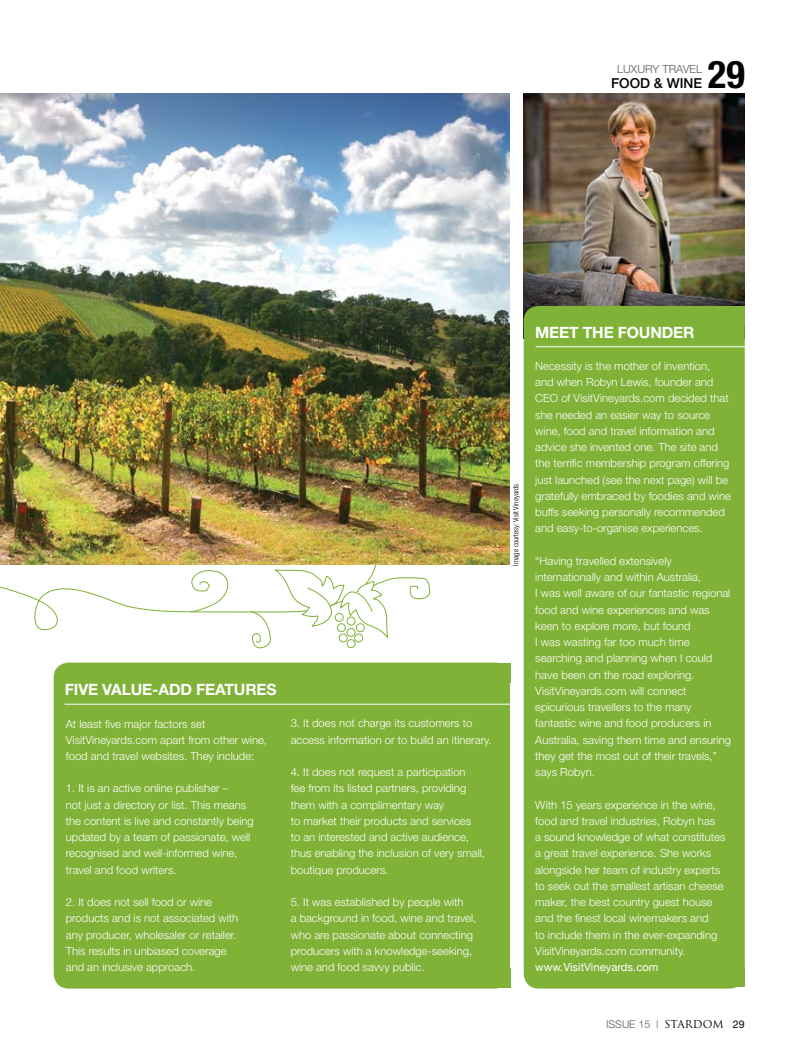
<style>
.page{position:relative;width:798px;height:1063px;background:#fff}
.page>*{position:absolute;margin:0;border:0;box-sizing:border-box;transform-origin:0 0}
.t1{font:700 condensed 38.38px "Helvetica Neue";color:#000}
.t2{font:700 15.62px "Helvetica Neue";letter-spacing:-.01em;color:#fff}
.t3{font:500 13.75px "Helvetica Neue";color:#000}
.t4{font:300 11.25px/16.2px "Helvetica Neue";color:#fff}
.t5{font:11.25px "Helvetica Neue";color:#fff}
.t6{font:300 11.25px "Helvetica Neue";color:#58595b}
.t7{font:300 10.62px "Helvetica Neue";color:#58595b}
.t8{font:300 condensed 7.5px "Helvetica Neue";color:#000}
.s1{font-family:"Trajan";font-weight:400;color:#000}
.s2{font-weight:400;color:#000}
</style>
<div class="page">
<img style="left:523px;top:93px;width:221px;height:224px">
<img style="left:0;top:93px;width:509px;height:472px">
<div style="left:54px;top:663px;width:456px;height:326px;background:#7fb237;border-radius:15px"></div>
<div style="left:484px;top:663px;width:26px;height:19px;background:#7fb237"></div>
<hr style="left:64px;top:704px;width:452px;height:1px;background:#fff">
<div style="left:484px;top:968px;width:26px;height:20px;background:#7fb237"></div>
<div style="left:523px;top:306px;width:221px;height:683px;background:#7fb237;border-radius:15px"></div>
<div style="left:718px;top:306px;width:26px;height:20px;background:#7fb237"></div>
<div style="left:718px;top:967px;width:26px;height:20px;background:#7fb237"></div>
<hr style="left:535px;top:346px;width:219px;height:1px;background:#fff">
<svg style="left:253px;top:537px;width:177px;height:112px"></svg>
<img style="left:0;top:484px;width:308px;height:159px">
<h1 class="t1" style="left:707px;top:51px;width:38px">29</h1>
<p class="t6" style="left:617px;top:62px;width:86px">LUXURY TRAVEL</p>
<p class="t3" style="left:611px;top:75px;width:92px">FOOD &amp; WINE</p>
<h2 class="t2" style="left:65px;top:680px;width:151px">FIVE VALUE-ADD FEAT</h2>
<h2 class="t2" style="left:234px;top:680px;width:44px">URES</h2>
<p class="t4" style="left:66px;top:715px;width:203px">At least five major factors set<br>VisitVineyards.com apart from other wine, food and travel websites. They include:</p>
<p class="t4" style="left:66px;top:780px;width:189px">1. It is an active online publisher –<br>not just a directory or list. This means the content is live and constantly being updated by a team of passionate, well recognised and well-informed wine, travel and food writers.</p>
<p class="t4" style="left:66px;top:894px;width:174px">2. It does not sell food or wine products and is not associated with any producer, wholesaler or retailer.<br>This results in unbiased coverage and an inclusive approach.</p>
<p class="t4" style="left:290px;top:715px;width:202px">3. It does not charge its customers to access information or to build an itinerary.</p>
<p class="t4" style="left:290px;top:764px;width:196px">4. It does not request a participation<br>fee from its listed partners, providing them with a complimentary way<br>to market their products and services<br>to an interested and active audience, thus enabling the inclusion of very small, boutique producers.</p>
<p class="t4" style="left:290px;top:894px;width:187px">5. It was established by people with<br>a background in food, wine and travel, who are passionate about connecting producers with a knowledge-seeking, wine and food savvy public.</p>
<p class="t8" style="left:511px;top:566px;width:83px;rotate:-90deg">Image courtesy: Visit Vineyards</p>
<h2 class="t2" style="left:535px;top:322px;width:25px">MEET</h2>
<h2 class="t2" style="left:582px;top:322px;width:102px">THE FOUNDER</h2>
<p class="t4" style="left:535px;top:358px;width:197px">Necessity is the mother of invention, and when Robyn Lewis, founder and CEO of VisitVineyards.com decided that she needed an easier way to source wine, food and travel information and advice she invented one. The site and the terrific membership program offering just launched (see the next page) will be gratefully embraced by foodies and wine buffs seeking personally recommended and easy-to-organise experiences.</p>
<p class="t4" style="left:535px;top:553px;width:197px">“Having travelled extensively internationally and within Australia,<br>I was well aware of our fantastic regional food and wine experiences and was keen to explore more, but found<br>I was wasting far too much time searching and planning when I could have been on the road exploring.<br>VisitVineyards.com will connect epicurious travellers to the many fantastic wine and food producers in Australia, saving them time and ensuring they get the most out of their travels,” says Robyn.</p>
<p class="t4" style="left:535px;top:796px;width:192px">With 15 years experience in the wine, food and travel industries, Robyn has<br>a sound knowledge of what constitutes a great travel experience. She works alongside her team of industry experts to seek out the smallest artisan cheese maker, the best country guest house and the finest local winemakers and<br>to include them in the ever-expanding VisitVineyards.com community.</p>
<p class="t5" style="left:535px;top:960px;width:125px">www.VisitVineyards.com</p>
<p class="t7" style="left:606px;top:1018px;width:140px">ISSUE 15 | <span class="s1">STARDOM</span> <span class="s2">29</span></p>
</div>
